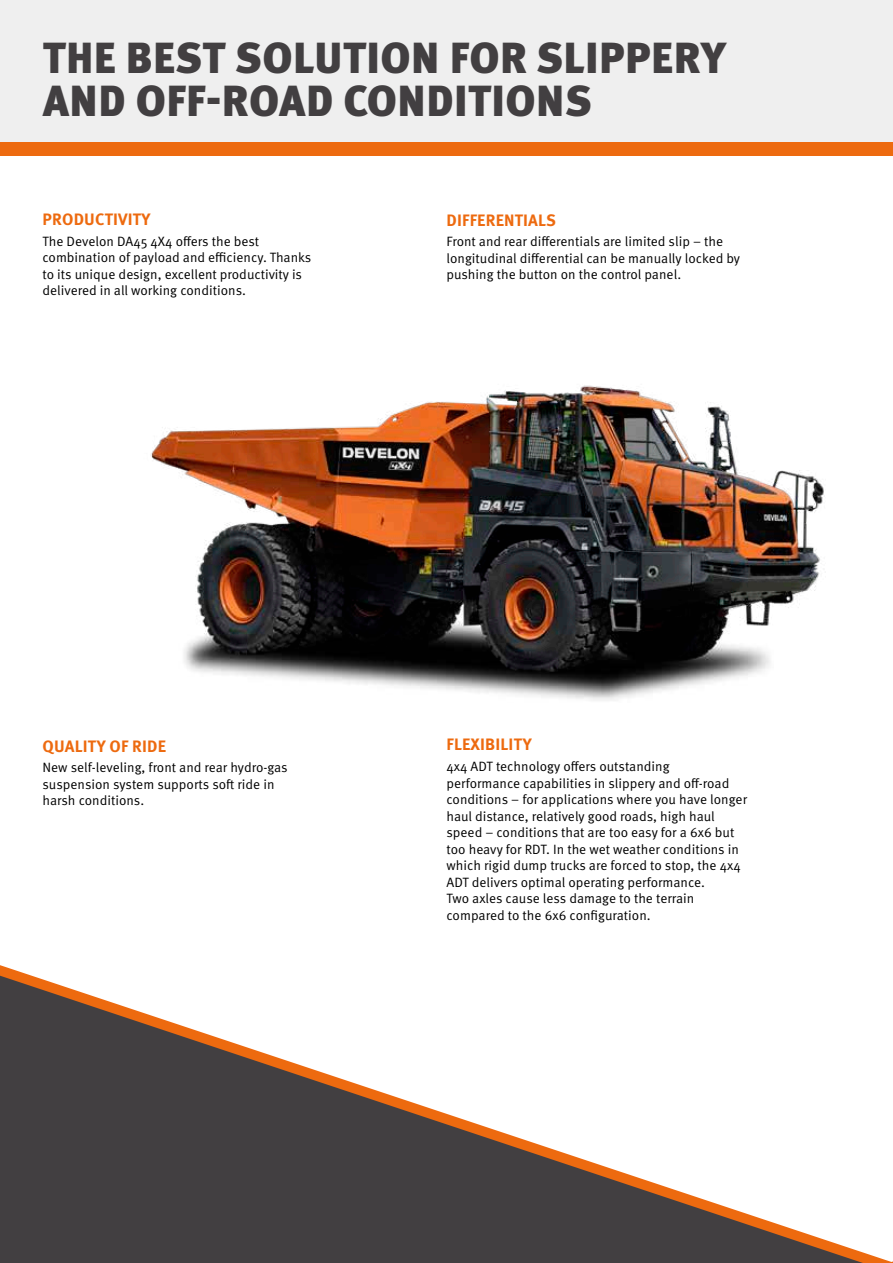
<style>
.page{position:relative;width:893px;height:1263px;background:#fff}
.page>*{position:absolute;margin:0;border:0;box-sizing:border-box;transform-origin:0 0}
.t1{font:900 43.5px/43.5px "Meta Pro";letter-spacing:.01em;color:#423f41}
.t2{font:700 16.5px "Meta Pro";letter-spacing:.01em;color:#ed6a0f}
.t3{font:13.5px/16.5px "Meta Pro Norm";color:#000}
</style>
<div class="page">
<div style="left:0;top:141px;width:893px;height:15px;background:#ed6a0f"></div>
<div style="left:0;top:0;width:893px;height:141px;background:#efefef"></div>
<img style="left:151px;top:385px;width:674px;height:316px">
<svg style="left:0;top:965px;width:890px;height:298px"></svg>
<h1 class="t1" style="left:43px;top:34px;width:685px">THE BEST SOLUTION FOR SLIPPERY<br>AND OFF-ROAD CONDITIONS</h1>
<p class="t2" style="left:43px;top:206px;width:109px">PRODUCTIVITY</p>
<p class="t3" style="left:43px;top:232px;width:270px">The Develon DA45 4X4 offers the best combination of payload and efficiency. Thanks to its unique design, excellent productivity is delivered in all working conditions.</p>
<p class="t2" style="left:447px;top:207px;width:111px">DIFFERENTIALS</p>
<p class="t3" style="left:446px;top:233px;width:295px">Front and rear differentials are limited slip – the longitudinal differential can be manually locked by pushing the button on the control panel.</p>
<p class="t2" style="left:43px;top:733px;width:125px">QUALITY OF RIDE</p>
<p class="t3" style="left:43px;top:758px;width:247px">New self-leveling, front and rear hydro-gas suspension system supports soft ride in harsh conditions.</p>
<p class="t2" style="left:447px;top:732px;width:87px">FLEXIBILITY</p>
<p class="t3" style="left:446px;top:757px;width:302px">4x4 ADT technology offers outstanding<br>performance capabilities in slippery and off-road conditions – for applications where you have longer haul distance, relatively good roads, high haul speed – conditions that are too easy for a 6x6 but too heavy for RDT. In the wet weather conditions in which rigid dump trucks are forced to stop, the 4x4<br>ADT delivers optimal operating performance.<br>Two axles cause less damage to the terrain compared to the 6x6 configuration.</p>
</div>
